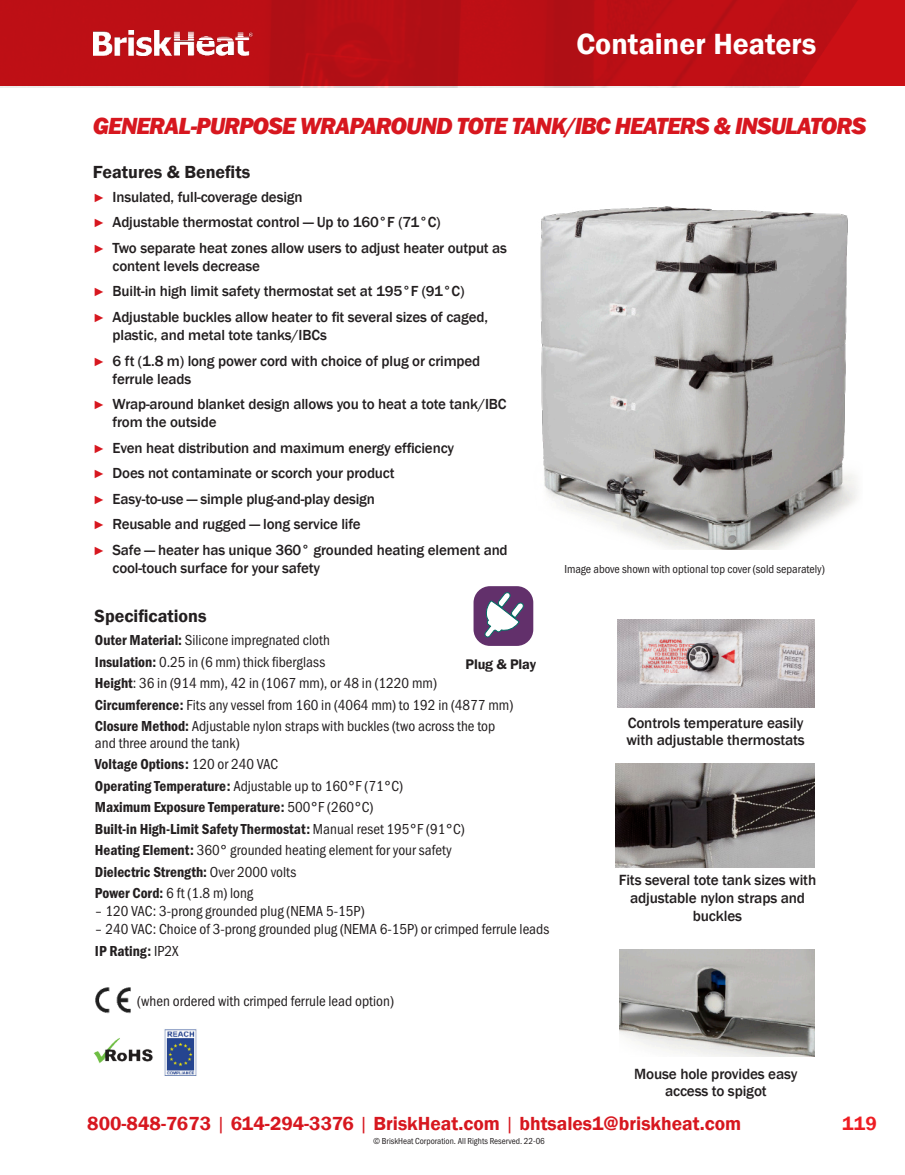
<style>
.page{position:relative;width:905px;height:1175px;background:#fff}
.page>*{position:absolute;margin:0;border:0;box-sizing:border-box;transform-origin:0 0}
.t1{font:600 30px "Franklin Gothic";color:#fff}
.CH{font:italic 800 24px "Franklin Gothic";letter-spacing:-.04em;color:#d7171f}
.t2{font:600 19.5px "Franklin Gothic";color:#d7171f}
.t3{font:600 19.5px "Franklin Gothic";color:#ee1d23}
.Header_1{font:600 18px "Franklin Gothic";color:#231f20}
.Caption-_Bold{font:500 15.15px/17.7px "Franklin Gothic";letter-spacing:-.01em;color:#231f20;text-align:center}
.Red_Arrow_Bullet_Lis{font:500 15px/18px "Franklin Gothic";letter-spacing:-.01em;color:#231f20}
.t4{font:15px/16.5px "Franklin Gothic URW Cond";color:#231f20}
.Body_Copy-_10pt_-_Re{font:15px "Franklin Gothic URW Con Dem";color:#231f20}
.t5{font:600 14.25px "Franklin Gothic";letter-spacing:-.01em;color:#231f20}
.t6{font:12px "Franklin Gothic URW Cond";color:#231f20}
.t7{font:9px "Franklin Gothic URW Cond";color:#231f20}
.s1{font-size:12px;color:#d7171f}
.s2{font-family:"Franklin Gothic URW Con Dem"}
.s3{font-family:"Franklin Gothic URW Cond"}
.s4{font-weight:400}
</style>
<div class="page">
<img style="left:0;top:0;width:904px;height:87px">
<img style="left:94px;top:30px;width:159px;height:26px">
<img style="left:540px;top:206px;width:317px;height:343px">
<img style="left:619px;top:949px;width:195px;height:107px">
<img style="left:616px;top:764px;width:198px;height:103px">
<img style="left:95px;top:987px;width:36px;height:27px">
<img style="left:164px;top:1029px;width:33px;height:47px">
<img style="left:93px;top:1038px;width:60px;height:26px">
<img style="left:617px;top:619px;width:197px;height:88px">
<div style="left:473px;top:586px;width:60px;height:60px;background:#62306b;border-radius:16px"></div>
<svg style="left:484px;top:592px;width:40px;height:45px"></svg>
<h1 class="t1" style="left:576px;top:25px;width:241px">Container Heaters</h1>
<p class="CH" style="left:93px;top:110px;width:774px">GENERAL-PURPOSE WRAPAROUND TOTE TANK/IBC HEATERS &amp; INSULATORS</p>
<p class="Header_1" style="left:93px;top:160px;width:159px">Features &amp; Benefits</p>
<p class="Red_Arrow_Bullet_Lis" style="left:93px;top:188px;width:211px"><span class="s1">►</span> Insulated, full-coverage design</p>
<p class="Red_Arrow_Bullet_Lis" style="left:93px;top:214px;width:349px"><span class="s1">►</span> Adjustable thermostat control — Up to 160°F (71°C)</p>
<p class="Red_Arrow_Bullet_Lis" style="left:112px;top:239px;width:396px;text-indent:-20px"><span class="s1">►</span> Two separate heat zones allow users to adjust heater output as content levels decrease</p>
<p class="Red_Arrow_Bullet_Lis" style="left:93px;top:283px;width:373px"><span class="s1">►</span> Built-in high limit safety thermostat set at 195°F (91°C)</p>
<p class="Red_Arrow_Bullet_Lis" style="left:112px;top:308px;width:377px;text-indent:-20px"><span class="s1">►</span> Adjustable buckles allow heater to fit several sizes of caged, plastic, and metal tote tanks/IBCs</p>
<p class="Red_Arrow_Bullet_Lis" style="left:112px;top:352px;width:369px;text-indent:-20px"><span class="s1">►</span> 6 ft (1.8 m) long power cord with choice of plug or crimped ferrule leads</p>
<p class="Red_Arrow_Bullet_Lis" style="left:112px;top:395px;width:395px;text-indent:-20px"><span class="s1">►</span> Wrap-around blanket design allows you to heat a tote tank/IBC from the outside</p>
<p class="Red_Arrow_Bullet_Lis" style="left:93px;top:439px;width:362px"><span class="s1">►</span> Even heat distribution and maximum energy efficiency</p>
<p class="Red_Arrow_Bullet_Lis" style="left:93px;top:464px;width:303px"><span class="s1">►</span> Does not contaminate or scorch your product</p>
<p class="Red_Arrow_Bullet_Lis" style="left:93px;top:490px;width:283px"><span class="s1">►</span> Easy-to-use — simple plug-and-play design</p>
<p class="Red_Arrow_Bullet_Lis" style="left:93px;top:515px;width:269px"><span class="s1">►</span> Reusable and rugged — long service life</p>
<p class="Red_Arrow_Bullet_Lis" style="left:112px;top:541px;width:396px;text-indent:-20px"><span class="s1">►</span> Safe — heater has unique 360° grounded heating element and cool-touch surface for your safety</p>
<p class="Header_1" style="left:94px;top:605px;width:113px">Specifications</p>
<p class="t4" style="left:95px;top:631px;width:236px"><span class="s2">Outer Material:</span> Silicone impregnated cloth</p>
<p class="t4" style="left:95px;top:652px;width:232px"><span class="s2">Insulation:</span> 0.25 in (6 mm) thick fiberglass</p>
<p class="t4" style="left:95px;top:674px;width:343px"><span class="s2">Height</span>: 36 in (914 mm), 42 in (1067 mm), or 48 in (1220 mm)</p>
<p class="t4" style="left:95px;top:695px;width:420px"><span class="s2">Circumference:</span> Fits any vessel from 160 in (4064 mm) to 192 in (4877 mm)</p>
<p class="t4" style="left:95px;top:717px;width:402px"><span class="s2">Closure Method:</span> Adjustable nylon straps with buckles (two across the top and three around the tank)</p>
<p class="Body_Copy-_10pt_-_Re" style="left:95px;top:754px;width:185px">Voltage Options: <span class="s3">120 or 240 VAC</span></p>
<p class="t4" style="left:95px;top:776px;width:309px"><span class="s2">Operating Temperature:</span> Adjustable up to 160°F (71°C)</p>
<p class="Body_Copy-_10pt_-_Re" style="left:95px;top:797px;width:280px">Maximum Exposure Temperature: <span class="s3">500°F (260°C)</span></p>
<p class="Body_Copy-_10pt_-_Re" style="left:95px;top:819px;width:371px">Built-in High-Limit Safety Thermostat: <span class="s3">Manual reset 195°F (91°C)</span></p>
<p class="t4" style="left:95px;top:841px;width:358px"><span class="s2">Heating Element:</span> 360° grounded heating element for your safety</p>
<p class="Body_Copy-_10pt_-_Re" style="left:95px;top:862px;width:203px">Dielectric Strength: <span class="s3">Over 2000 volts</span></p>
<p class="t4" style="left:95px;top:884px;width:160px"><span class="s2">Power Cord:</span> 6 ft (1.8 m) long</p>
<p class="t4" style="left:95px;top:902px;width:271px">– 120 VAC: 3-prong grounded plug (NEMA 5-15P)</p>
<p class="t4" style="left:95px;top:920px;width:456px">– 240 VAC: Choice of 3-prong grounded plug (NEMA 6-15P) or crimped ferrule leads</p>
<p class="Body_Copy-_10pt_-_Re" style="left:95px;top:941px;width:85px">IP Rating: <span class="s3">IP2X</span></p>
<p class="t5" style="left:465px;top:655px;width:72px">Plug &amp; Play</p>
<p class="t4" style="left:137px;top:991px;width:258px">(when ordered with crimped ferrule lead option)</p>
<p class="t6" style="left:564px;top:560px;width:262px">Image above shown with optional top cover (sold separately)</p>
<p class="Caption-_Bold" style="left:626px;top:714px;width:180px;text-align:left">Controls temperature easily with adjustable thermostats</p>
<p class="Caption-_Bold" style="left:618px;top:871px;width:199px">Fits several tote tank sizes with adjustable nylon straps and buckles</p>
<p class="Caption-_Bold" style="left:634px;top:1065px;width:165px">Mouse hole provides easy access to spigot</p>
<h3 class="t2" style="left:87px;top:1111px;width:655px">800-848-7673 <span class="s4">|</span> 614-294-3376 <span class="s4">|</span> BriskHeat.com <span class="s4">|</span> bhtsales1@briskheat.com</h3>
<p class="t7" style="left:373px;top:1134px;width:173px">© BriskHeat Corporation. All Rights Reserved. 22-06</p>
<h3 class="t3" style="left:842px;top:1111px;width:36px">119</h3>
</div>
